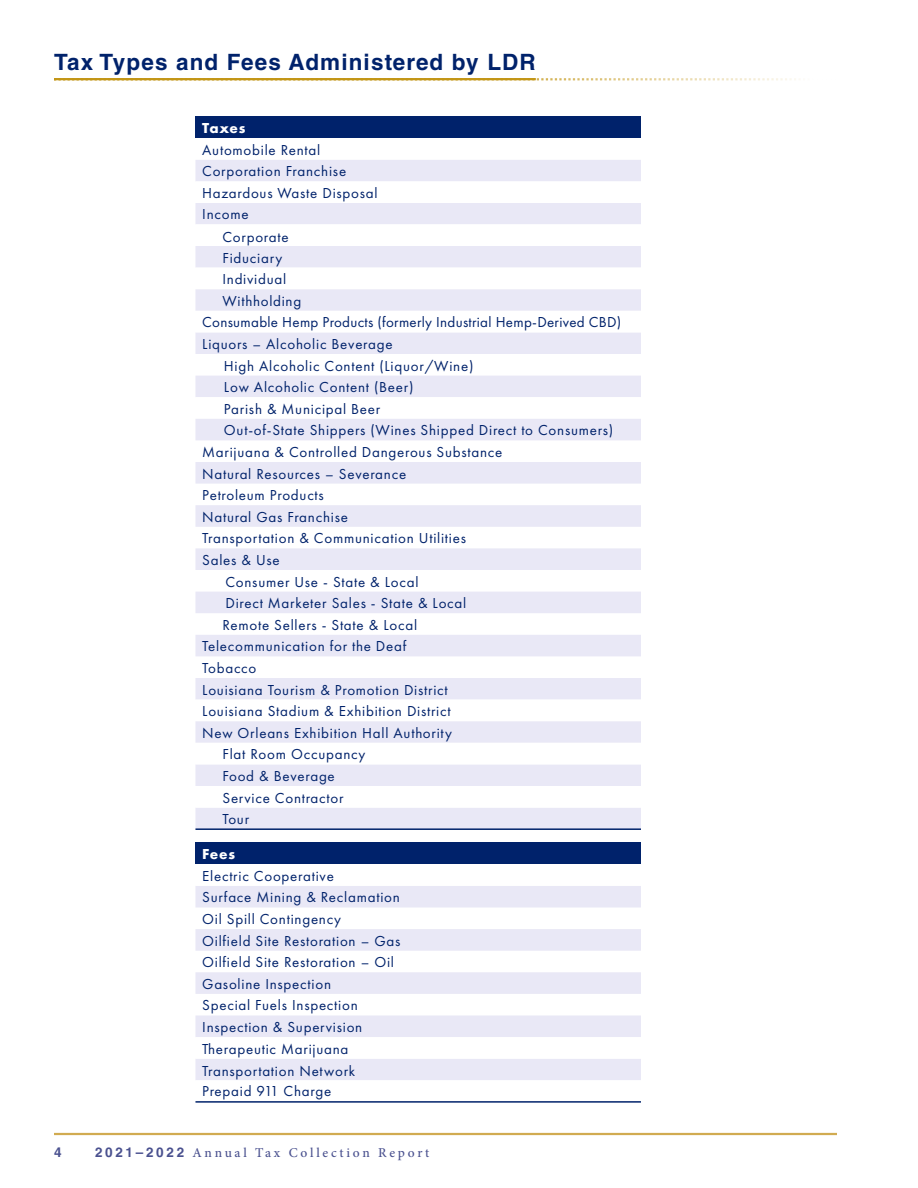
<style>
.page{position:relative;width:918px;height:1188px;background:#fff}
.page>*{position:absolute;margin:0;border:0;box-sizing:border-box;transform-origin:0 0}
.Catagory__R{font:700 22.5px "Helvetica LT Std";letter-spacing:.05em;color:#00226b}
.t1{font:15px "Futura PT";letter-spacing:.05em;color:#00226b}
.t2{font:15px "Futura PT";letter-spacing:.02em;color:#00226b}
.t3{font:700 15px "Futura PT";letter-spacing:.05em;color:#fff}
.t4{font:500 13.5px "Minion Pro";letter-spacing:.2em;color:#4a518f}
.t5{font:700 13.5px "Helvetica LT Std";color:#4a518f}
.s1{font-family:"Helvetica LT Std";font-weight:700}
</style>
<div class="page">
<hr style="left:54px;top:1133px;width:783px;height:2px;background:#d1ab51">
<svg style="left:536px;top:78px;width:264px;height:2px"></svg>
<hr style="left:54px;top:78px;width:482px;height:2px;background:#c39616">
<div style="left:195px;top:117px;width:446px;height:21px;background:#00226b"></div>
<div style="left:195px;top:160px;width:446px;height:21px;background:#e9e8f6"></div>
<svg style="left:195px;top:203px;width:446px;height:877px"></svg>
<svg style="left:195px;top:419px;width:446px;height:194px;fill:#e9e8f6"></svg>
<div style="left:195px;top:843px;width:446px;height:21px;background:#00226b"></div>
<hr style="left:195px;top:828px;width:446px;height:2px;background:#00226b">
<hr style="left:195px;top:1101px;width:446px;height:2px;background:#00226b">
<p class="Catagory__R" style="left:54px;top:49px;width:483px">Tax Types and Fees Administered by LDR</p>
<p class="t3" style="left:202px;top:118px;width:45px">Taxes</p>
<p class="t1" style="left:202px;top:141px;width:120px">Automobile Rental</p>
<p class="t1" style="left:202px;top:162px;width:145px">Corporation Franchise</p>
<p class="t1" style="left:202px;top:184px;width:177px">Hazardous Waste Disposal</p>
<p class="t1" style="left:202px;top:206px;width:48px">Income</p>
<p class="t1" style="left:222px;top:228px;width:68px">Corporate</p>
<p class="t1" style="left:222px;top:249px;width:61px">Fiduciary</p>
<p class="t1" style="left:222px;top:270px;width:65px">Individual</p>
<p class="t1" style="left:222px;top:292px;width:80px">Withholding</p>
<p class="t2" style="left:202px;top:313px;width:421px">Consumable Hemp Products (formerly Industrial Hemp-Derived CBD)</p>
<p class="t1" style="left:202px;top:335px;width:192px">Liquors – Alcoholic Beverage</p>
<p class="t1" style="left:224px;top:357px;width:251px">High Alcoholic Content (Liquor/Wine)</p>
<p class="t1" style="left:224px;top:378px;width:191px">Low Alcoholic Content (Beer)</p>
<p class="t1" style="left:224px;top:400px;width:158px">Parish &amp; Municipal Beer</p>
<p class="t1" style="left:224px;top:421px;width:391px">Out-of-State Shippers (Wines Shipped Direct to Consumers)</p>
<p class="t1" style="left:202px;top:443px;width:302px">Marijuana &amp; Controlled Dangerous Substance</p>
<p class="t1" style="left:202px;top:465px;width:206px">Natural Resources – Severance</p>
<p class="t1" style="left:202px;top:486px;width:123px">Petroleum Products</p>
<p class="t1" style="left:202px;top:508px;width:147px">Natural Gas Franchise</p>
<p class="t1" style="left:202px;top:529px;width:265px">Transportation &amp; Communication Utilities</p>
<p class="t1" style="left:202px;top:551px;width:79px">Sales &amp; Use</p>
<p class="t1" style="left:225px;top:573px;width:195px">Consumer Use - State &amp; Local</p>
<p class="t1" style="left:225px;top:594px;width:242px">Direct Marketer Sales - State &amp; Local</p>
<p class="t1" style="left:222px;top:616px;width:196px">Remote Sellers - State &amp; Local</p>
<p class="t1" style="left:202px;top:637px;width:206px">Telecommunication for the Deaf</p>
<p class="t1" style="left:202px;top:659px;width:56px">Tobacco</p>
<p class="t1" style="left:202px;top:681px;width:247px">Louisiana Tourism &amp; Promotion District</p>
<p class="t1" style="left:202px;top:702px;width:250px">Louisiana Stadium &amp; Exhibition District</p>
<p class="t1" style="left:202px;top:724px;width:251px">New Orleans Exhibition Hall Authority</p>
<p class="t1" style="left:222px;top:745px;width:144px">Flat Room Occupancy</p>
<p class="t1" style="left:222px;top:767px;width:114px">Food &amp; Beverage</p>
<p class="t1" style="left:222px;top:789px;width:123px">Service Contractor</p>
<p class="t1" style="left:222px;top:810px;width:28px">Tour</p>
<p class="t3" style="left:202px;top:845px;width:34px">Fees</p>
<p class="t1" style="left:202px;top:867px;width:133px">Electric Cooperative</p>
<p class="t1" style="left:202px;top:889px;width:199px">Surface Mining &amp; Reclamation</p>
<p class="t1" style="left:202px;top:910px;width:140px">Oil Spill Contingency</p>
<p class="t1" style="left:202px;top:932px;width:200px">Oilfield Site Restoration – Gas</p>
<p class="t1" style="left:202px;top:953px;width:193px">Oilfield Site Restoration – Oil</p>
<p class="t1" style="left:202px;top:975px;width:130px">Gasoline Inspection</p>
<p class="t1" style="left:202px;top:997px;width:157px">Special Fuels Inspection</p>
<p class="t1" style="left:202px;top:1018px;width:162px">Inspection &amp; Supervision</p>
<p class="t1" style="left:202px;top:1040px;width:148px">Therapeutic Marijuana</p>
<p class="t1" style="left:202px;top:1062px;width:154px">Transportation Network</p>
<p class="t1" style="left:202px;top:1083px;width:130px">Prepaid 911 Charge</p>
<p class="t5" style="left:54px;top:1144px;width:9px">4</p>
<p class="t4" style="left:95px;top:1144px;width:336px"><span class="s1">2021–2022</span> Annual Tax Collection Report</p>
</div>
